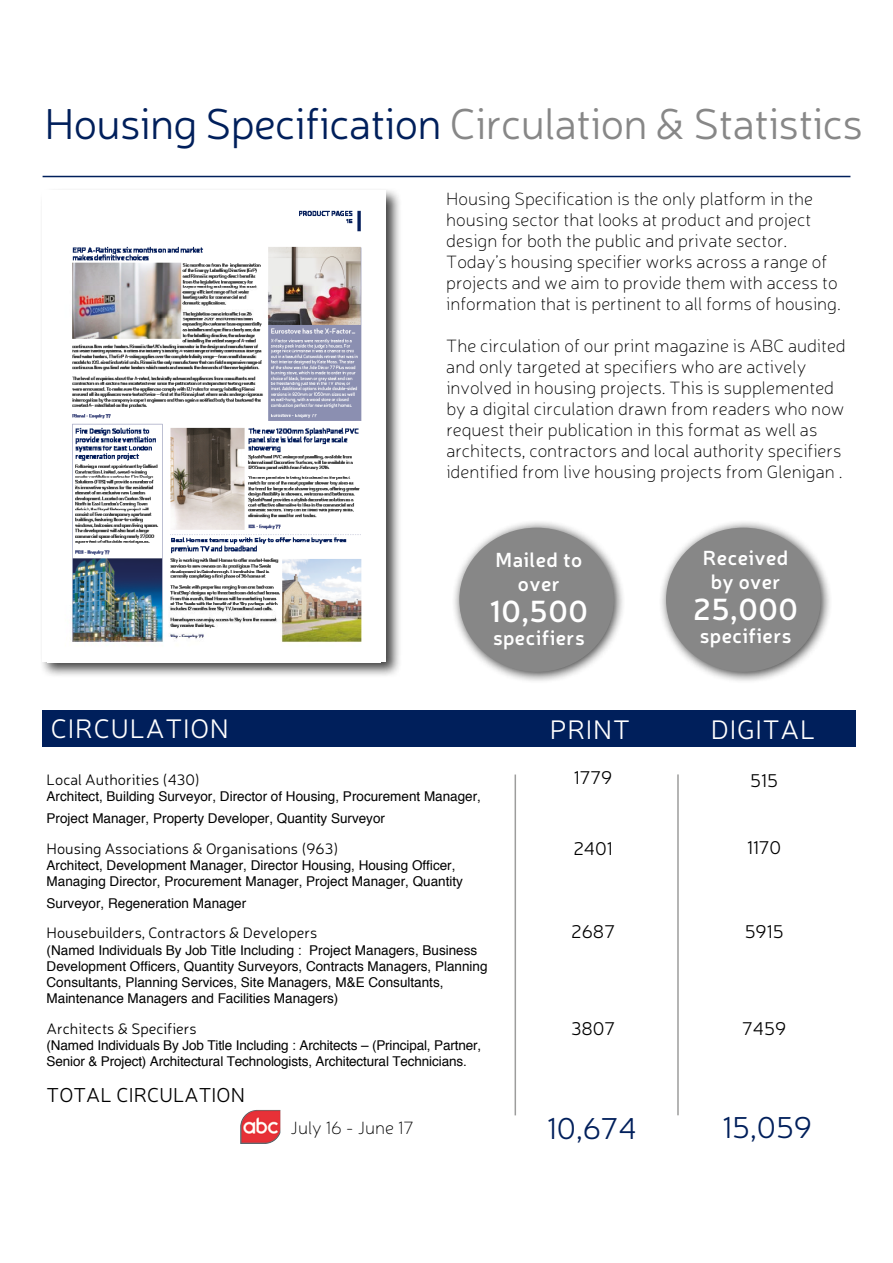
<style>
.page{position:relative;width:893px;height:1263px;background:#fff}
.page>*{position:absolute;margin:0;border:0;box-sizing:border-box;transform-origin:0 0}
.t1{font:300 43.5px "Neris";letter-spacing:-.015em;color:#878787}
.t2{font:300 30.45px "Neris";color:#001f5b}
.t3{font:600 30.45px "Neris";letter-spacing:.02em;color:#fff}
.t4{font:300 27px "Neris";letter-spacing:.03em;color:#fff}
.t5{font:600 20.25px/24.3px "Neris";letter-spacing:.02em;color:#fff;text-align:center}
.t6{font:300 20.25px "Neris";letter-spacing:.005em;color:#000}
.t7{font:300 18.6px "Neris";color:#000}
.t8{font:100 18px/21px "Neris";color:#000}
.t9{font:300 15.15px "Neris";color:#000}
.t10{font:13.5px/16.2px "Helvetica";color:#000}
.s1{color:#001f5b}
</style>
<div class="page">
<hr style="left:43px;top:176px;width:807px;height:1px;background:#001f5b">
<img style="left:243px;top:1110px;width:25px;height:8px">
<hr style="left:515px;top:774px;width:1px;height:341px;background:#9d9d9c">
<hr style="left:677px;top:774px;width:2px;height:341px;background:#9d9d9c">
<div style="left:43px;top:710px;width:813px;height:37px;background:#001f5b"></div>
<div style="left:39px;top:187px;width:364px;height:491px;background:#000;opacity:.75"></div>
<div style="left:43px;top:191px;width:343px;height:471px;background:#fff"></div>
<img style="left:72px;top:210px;width:290px;height:433px">
<div style="left:451px;top:520px;width:175px;height:164px;background:#000;opacity:.75"></div>
<div style="left:459px;top:528px;width:155px;height:144px;background:#878787;border-radius:50%"></div>
<div style="left:658px;top:520px;width:175px;height:164px;background:#000;opacity:.75"></div>
<div style="left:666px;top:528px;width:155px;height:144px;background:#878787;border-radius:50%"></div>
<h1 class="t1" style="left:44px;top:96px;width:820px"><span class="s1">Housing Specification</span> Circulation &amp; Statistics</h1>
<p class="t8" style="left:446px;top:188px;width:396px">Housing Specification is the only platform in the housing sector that looks at product and project design for both the public and private sector.<br>Today’s housing specifier works across a range of projects and we aim to provide them with access to information that is pertinent to all forms of housing.</p>
<p class="t8" style="left:446px;top:335px;width:401px">The circulation of our print magazine is ABC audited and only targeted at specifiers who are actively involved in housing projects. This is supplemented by a digital circulation drawn from readers who now request their publication in this format as well as architects, contractors and local authority specifiers identified from live housing projects from Glenigan .</p>
<h3 class="t5" style="left:496px;top:547px;width:88px">Mailed to over</h3>
<h2 class="t3" style="left:490px;top:590px;width:100px">10,500</h2>
<h3 class="t5" style="left:493px;top:625px;width:93px">specifiers</h3>
<h3 class="t5" style="left:703px;top:544px;width:87px">Received by over</h3>
<h2 class="t3" style="left:693px;top:588px;width:106px">25,000</h2>
<h3 class="t5" style="left:700px;top:623px;width:93px">specifiers</h3>
<h3 class="t4" style="left:51px;top:711px;width:180px">CIRCULATION</h3>
<h3 class="t4" style="left:550px;top:713px;width:82px">PRINT</h3>
<h3 class="t4" style="left:711px;top:713px;width:106px">DIGITAL</h3>
<p class="t9" style="left:47px;top:770px;width:155px">Local Authorities (430)</p>
<p class="t10" style="left:47px;top:786px;width:436px;line-height:21.6px">Architect, Building Surveyor, Director of Housing, Procurement Manager,<br>Project Manager, Property Developer, Quantity Surveyor</p>
<p class="t9" style="left:47px;top:839px;width:293px">Housing Associations &amp; Organisations (963)</p>
<p class="t10" style="left:47px;top:857px;width:418px">Architect, Development Manager, Director Housing, Housing Officer,<br>Managing Director, Procurement Manager, Project Manager, Quantity</p>
<p class="t10" style="left:47px;top:895px;width:201px">Surveyor, Regeneration Manager</p>
<p class="t9" style="left:47px;top:923px;width:272px">Housebuilders, Contractors &amp; Developers</p>
<p class="t10" style="left:47px;top:942px;width:442px">(Named Individuals By Job Title Including : Project Managers, Business Development Officers, Quantity Surveyors, Contracts Managers, Planning Consultants, Planning Services, Site Managers, M&amp;E Consultants, Maintenance Managers and Facilities Managers)</p>
<p class="t9" style="left:47px;top:1019px;width:152px">Architects &amp; Specifiers</p>
<p class="t10" style="left:47px;top:1038px;width:436px">(Named Individuals By Job Title Including : Architects – (Principal, Partner,<br>Senior &amp; Project) Architectural Technologists, Architectural Technicians.</p>
<h3 class="t6" style="left:47px;top:1082px;width:200px">TOTAL CIRCULATION</h3>
<h3 class="t8" style="left:291px;top:1117px;width:124px">July 16 - June 17</h3>
<h3 class="t7" style="left:574px;top:766px;width:40px">1779</h3>
<h3 class="t7" style="left:750px;top:768px;width:29px">515</h3>
<h3 class="t7" style="left:573px;top:836px;width:41px">2401</h3>
<h3 class="t7" style="left:747px;top:836px;width:36px">1170</h3>
<h3 class="t7" style="left:571px;top:920px;width:45px">2687</h3>
<h3 class="t7" style="left:745px;top:920px;width:40px">5915</h3>
<h3 class="t7" style="left:571px;top:1016px;width:46px">3807</h3>
<h3 class="t7" style="left:742px;top:1016px;width:45px">7459</h3>
<h2 class="t2" style="left:547px;top:1109px;width:91px">10,674</h2>
<h2 class="t2" style="left:723px;top:1108px;width:91px">15,059</h2>
</div>
